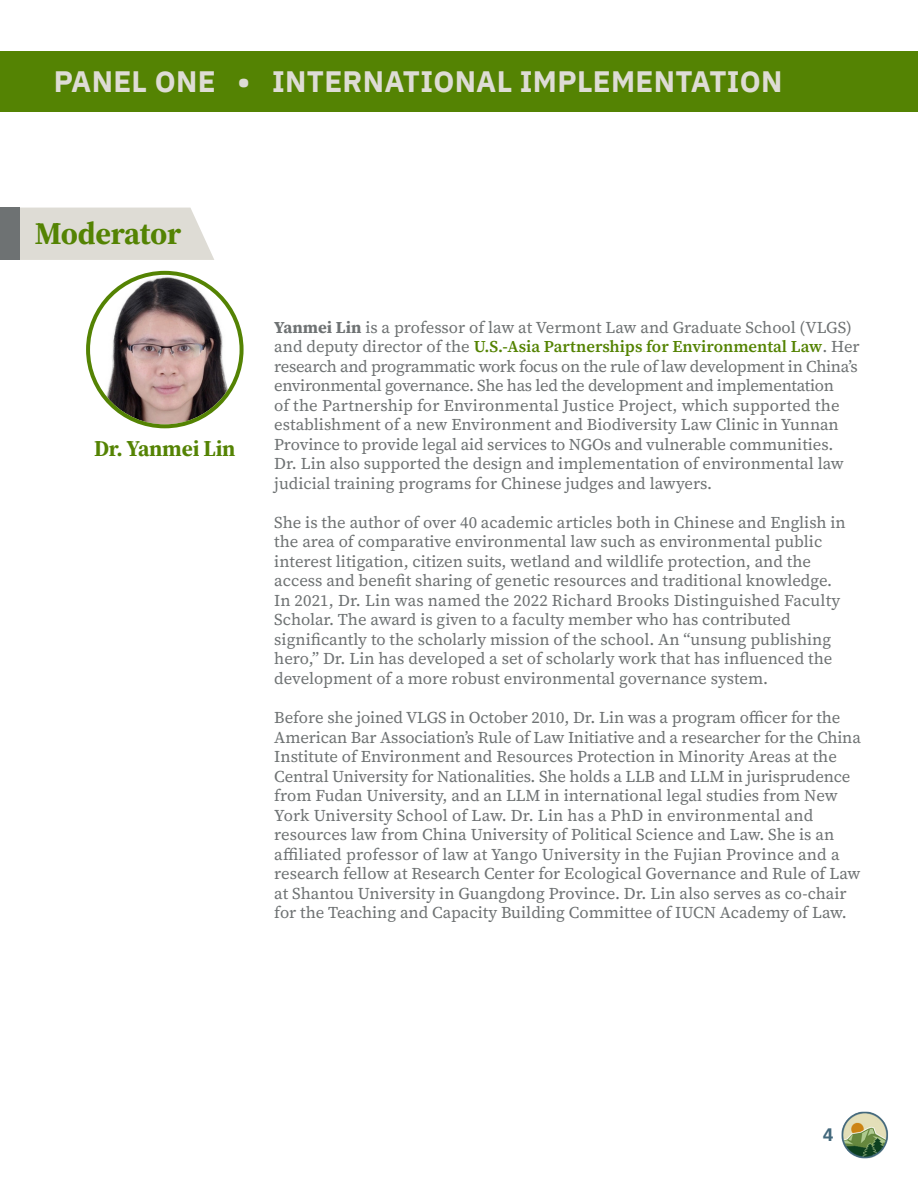
<style>
.page{position:relative;width:918px;height:1188px;background:#fff}
.page>*{position:absolute;margin:0;border:0;box-sizing:border-box;transform-origin:0 0}
.t1{font:700 31.35px "Source Serif 436 pt";letter-spacing:-.01em;color:#548303}
.t2{font:700 29.4px "IBM Plex Sans";letter-spacing:.01em;color:#dedcd5}
.t3{font:700 22.35px "Source Serif 436 pt";letter-spacing:-.01em;color:#548303}
.t4{font:700 18px "IBM Plex Sans";color:#43687c}
.t5{font:16.5px/19.5px "Source Serif 418 pt";color:#6e7273}
.s1{font-weight:700}
.s2{font-weight:600;color:#548303}
</style>
<div class="page">
<img style="left:90px;top:275px;width:150px;height:149px;border-radius:75px">
<div style="left:86px;top:271px;width:158px;height:157px;border:4px solid #548303;border-radius:50%"></div>
<div style="left:20px;top:208px;width:194px;height:52px;background:#dedcd5"></div>
<div style="left:0;top:208px;width:20px;height:52px;background:#6e7273"></div>
<div style="left:0;top:52px;width:918px;height:60px;background:#548303"></div>
<img style="left:841px;top:1111px;width:47px;height:48px">
<h2 class="t2" style="left:54px;top:58px;width:730px">PANEL ONE • INTERNATIONAL IMPLEMENTATION</h2>
<h1 class="t1" style="left:35px;top:213px;width:148px">Moderator</h1>
<h3 class="t3" style="left:94px;top:433px;width:143px">Dr. Yanmei Lin</h3>
<p class="t5" style="left:274px;top:318px;width:587px"><span class="s1">Yanmei Lin</span> is a professor of law at Vermont Law and Graduate School (VLGS) and deputy director of the <span class="s2">U.S.-Asia Partnerships for Environmental Law</span>. Her research and programmatic work focus on the rule of law development in China’s environmental governance. She has led the development and implementation<br>of the Partnership for Environmental Justice Project, which supported the establishment of a new Environment and Biodiversity Law Clinic in Yunnan Province to provide legal aid services to NGOs and vulnerable communities.<br>Dr. Lin also supported the design and implementation of environmental law judicial training programs for Chinese judges and lawyers.</p>
<p class="t5" style="left:274px;top:513px;width:573px">She is the author of over 40 academic articles both in Chinese and English in the area of comparative environmental law such as environmental public interest litigation, citizen suits, wetland and wildlife protection, and the access and benefit sharing of genetic resources and traditional knowledge.<br>In 2021, Dr. Lin was named the 2022 Richard Brooks Distinguished Faculty Scholar. The award is given to a faculty member who has contributed significantly to the scholarly mission of the school. An “unsung publishing hero,” Dr. Lin has developed a set of scholarly work that has influenced the development of a more robust environmental governance system.</p>
<p class="t5" style="left:274px;top:708px;width:588px">Before she joined VLGS in October 2010, Dr. Lin was a program officer for the American Bar Association’s Rule of Law Initiative and a researcher for the China Institute of Environment and Resources Protection in Minority Areas at the Central University for Nationalities. She holds a LLB and LLM in jurisprudence from Fudan University, and an LLM in international legal studies from New York University School of Law. Dr. Lin has a PhD in environmental and resources law from China University of Political Science and Law. She is an affiliated professor of law at Yango University in the Fujian Province and a research fellow at Research Center for Ecological Governance and Rule of Law at Shantou University in Guangdong Province. Dr. Lin also serves as co-chair for the Teaching and Capacity Building Committee of IUCN Academy of Law.</p>
<p class="t4" style="left:823px;top:1120px;width:12px">4</p>
</div>
